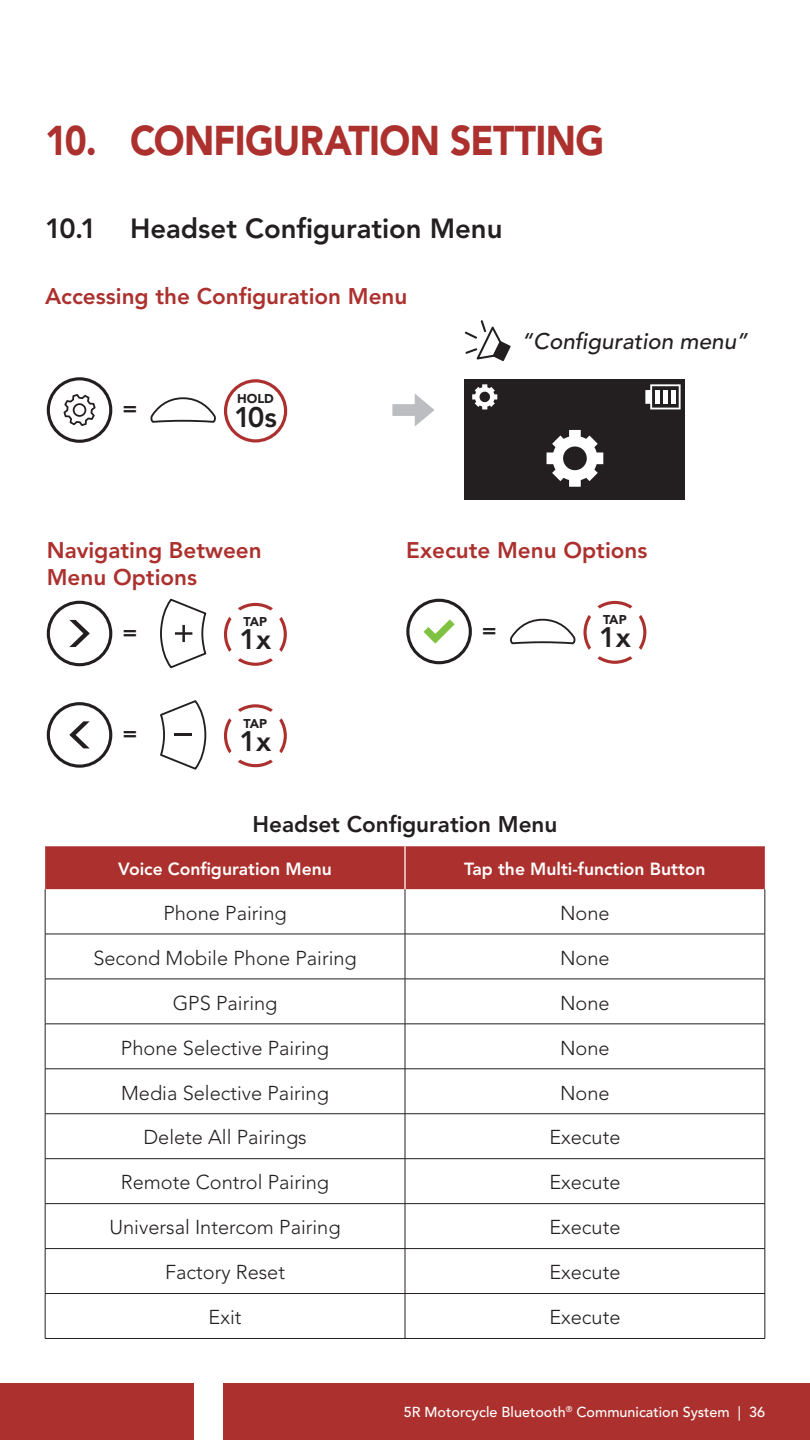
<style>
.page{position:relative;width:810px;height:1440px;background:#fff}
.page>*{position:absolute;margin:0;border:0;box-sizing:border-box;transform-origin:0 0}
.t1{font:900 41.25px "Avenir LT Std";letter-spacing:-.02em;color:#ac312e;scale:.9 1}
.t2{font:800 28.25px "Avenir LT Std";color:#231f20}
.t3{font:800 28.12px "Avenir LT Std";color:#231f20}
.t4{font:800 27.5px "Avenir LT Std";color:#231f20}
.t5{font:800 22.5px/27px "Avenir LT Std";color:#ac312e}
.t6{font:800 22.5px "Avenir LT Std";color:#231f20}
.t7{font:italic 500 22.5px "Avenir LT Std";color:#231f20}
.t8{font:300 20px "Avenir LT Std";color:#231f20}
.t9{font:800 17.5px "Avenir LT Std";color:#fff}
.t10{font:500 14.38px "Avenir LT Std";color:#fff}
.t11{font:900 12.75px "Avenir LT Std";color:#231f20}
.t12{font:900 12.62px "Avenir LT Std";letter-spacing:-.045em;color:#231f20}
</style>
<div class="page">
<div style="left:0;top:1383px;width:194px;height:57px;background:#ac312e"></div>
<div style="left:223px;top:1383px;width:587px;height:57px;background:#ac312e"></div>
<svg style="left:47px;top:377px;width:65px;height:66px"></svg>
<svg style="left:150px;top:397px;width:66px;height:26px"></svg>
<svg style="left:224px;top:379px;width:63px;height:64px"></svg>
<svg style="left:392px;top:394px;width:43px;height:32px"></svg>
<svg style="left:465px;top:320px;width:46px;height:41px"></svg>
<div style="left:465px;top:380px;width:220px;height:120px;background:#231f20"></div>
<svg style="left:645px;top:384px;width:36px;height:25px"></svg>
<svg style="left:547px;top:430px;width:56px;height:57px"></svg>
<svg style="left:472px;top:384px;width:25px;height:25px"></svg>
<svg style="left:47px;top:601px;width:65px;height:65px"></svg>
<svg style="left:160px;top:599px;width:46px;height:69px"></svg>
<svg style="left:224px;top:603px;width:63px;height:63px"></svg>
<svg style="left:47px;top:702px;width:65px;height:66px"></svg>
<svg style="left:160px;top:700px;width:46px;height:70px"></svg>
<svg style="left:224px;top:704px;width:63px;height:63px"></svg>
<svg style="left:406px;top:599px;width:66px;height:65px"></svg>
<svg style="left:510px;top:619px;width:65px;height:25px"></svg>
<svg style="left:583px;top:601px;width:63px;height:63px"></svg>
<div style="left:45px;top:846px;width:720px;height:43px;background:#ac312e"></div>
<hr style="left:45px;top:889px;width:1px;height:45px;background:#231f20">
<hr style="left:405px;top:889px;width:1px;height:45px;background:#231f20">
<hr style="left:765px;top:889px;width:1px;height:45px;background:#231f20">
<hr style="left:45px;top:934px;width:360px;height:1px;background:#231f20">
<hr style="left:45px;top:934px;width:1px;height:45px;background:#231f20">
<hr style="left:405px;top:934px;width:360px;height:1px;background:#231f20">
<hr style="left:405px;top:934px;width:1px;height:45px;background:#231f20">
<hr style="left:765px;top:934px;width:1px;height:45px;background:#231f20">
<hr style="left:45px;top:979px;width:360px;height:1px;background:#231f20">
<hr style="left:45px;top:979px;width:1px;height:45px;background:#231f20">
<hr style="left:405px;top:979px;width:360px;height:1px;background:#231f20">
<hr style="left:405px;top:979px;width:1px;height:45px;background:#231f20">
<hr style="left:765px;top:979px;width:1px;height:45px;background:#231f20">
<hr style="left:45px;top:1024px;width:360px;height:1px;background:#231f20">
<hr style="left:45px;top:1024px;width:1px;height:45px;background:#231f20">
<hr style="left:405px;top:1024px;width:360px;height:1px;background:#231f20">
<hr style="left:405px;top:1024px;width:1px;height:45px;background:#231f20">
<hr style="left:765px;top:1024px;width:1px;height:45px;background:#231f20">
<hr style="left:45px;top:1069px;width:360px;height:1px;background:#231f20">
<hr style="left:45px;top:1069px;width:1px;height:45px;background:#231f20">
<hr style="left:405px;top:1069px;width:360px;height:1px;background:#231f20">
<hr style="left:405px;top:1069px;width:1px;height:45px;background:#231f20">
<hr style="left:765px;top:1069px;width:1px;height:45px;background:#231f20">
<hr style="left:45px;top:1114px;width:360px;height:1px;background:#231f20">
<hr style="left:45px;top:1114px;width:1px;height:45px;background:#231f20">
<hr style="left:405px;top:1114px;width:360px;height:1px;background:#231f20">
<hr style="left:405px;top:1114px;width:1px;height:45px;background:#231f20">
<hr style="left:765px;top:1114px;width:1px;height:45px;background:#231f20">
<hr style="left:45px;top:1158px;width:360px;height:1px;background:#231f20">
<hr style="left:45px;top:1159px;width:1px;height:44px;background:#231f20">
<hr style="left:405px;top:1158px;width:360px;height:1px;background:#231f20">
<hr style="left:405px;top:1159px;width:1px;height:44px;background:#231f20">
<hr style="left:765px;top:1159px;width:1px;height:44px;background:#231f20">
<hr style="left:45px;top:1203px;width:360px;height:1px;background:#231f20">
<hr style="left:45px;top:1204px;width:1px;height:44px;background:#231f20">
<hr style="left:405px;top:1203px;width:360px;height:1px;background:#231f20">
<hr style="left:405px;top:1204px;width:1px;height:44px;background:#231f20">
<hr style="left:765px;top:1204px;width:1px;height:44px;background:#231f20">
<hr style="left:45px;top:1248px;width:360px;height:1px;background:#231f20">
<hr style="left:45px;top:1249px;width:1px;height:44px;background:#231f20">
<hr style="left:405px;top:1248px;width:360px;height:1px;background:#231f20">
<hr style="left:405px;top:1249px;width:1px;height:44px;background:#231f20">
<hr style="left:765px;top:1249px;width:1px;height:44px;background:#231f20">
<hr style="left:45px;top:1293px;width:360px;height:1px;background:#231f20">
<hr style="left:45px;top:1294px;width:1px;height:44px;background:#231f20">
<hr style="left:405px;top:1293px;width:360px;height:1px;background:#231f20">
<hr style="left:405px;top:1294px;width:1px;height:44px;background:#231f20">
<hr style="left:765px;top:1294px;width:1px;height:44px;background:#231f20">
<hr style="left:45px;top:1338px;width:360px;height:1px;background:#231f20">
<hr style="left:405px;top:1338px;width:360px;height:1px;background:#231f20">
<hr style="left:404px;top:846px;width:2px;height:43px;background:#fff">
<h1 class="t1" style="left:45px;top:116px;width:623px">10. CONFIGURATION SETTING</h1>
<h3 class="t4" style="left:45px;top:213px;width:459px">10.1 Headset Configuration Menu</h3>
<p class="t5" style="left:45px;top:283px;width:364px">Accessing the Configuration Menu</p>
<p class="t11" style="left:237px;top:391px;width:38px">HOLD</p>
<p class="t6" style="left:122px;top:395px;width:16px">=</p>
<h2 class="t2" style="left:234px;top:400px;width:45px">10s</h2>
<p class="t7" style="left:522px;top:328px;width:228px">“Configuration menu”</p>
<p class="t5" style="left:47px;top:536px;width:217px">Navigating Between<br>Menu Options</p>
<p class="t12" style="left:244px;top:614px;width:25px">TAP</p>
<p class="t6" style="left:122px;top:619px;width:16px">=</p>
<h3 class="t3" style="left:240px;top:623px;width:33px">1x</h3>
<p class="t12" style="left:244px;top:716px;width:25px">TAP</p>
<p class="t6" style="left:122px;top:720px;width:16px">=</p>
<h3 class="t3" style="left:240px;top:724px;width:33px">1x</h3>
<p class="t5" style="left:406px;top:536px;width:243px">Execute Menu Options</p>
<p class="t12" style="left:603px;top:612px;width:25px">TAP</p>
<p class="t6" style="left:482px;top:617px;width:16px">=</p>
<h3 class="t3" style="left:599px;top:621px;width:33px">1x</h3>
<p class="t6" style="left:253px;top:811px;width:306px">Headset Configuration Menu</p>
<p class="t9" style="left:118px;top:859px;width:215px">Voice Configuration Menu</p>
<p class="t9" style="left:464px;top:859px;width:243px">Tap the Multi-function Button</p>
<p class="t8" style="left:163px;top:901px;width:125px">Phone Pairing</p>
<p class="t8" style="left:560px;top:901px;width:51px">None</p>
<p class="t8" style="left:93px;top:946px;width:265px">Second Mobile Phone Pairing</p>
<p class="t8" style="left:560px;top:946px;width:51px">None</p>
<p class="t8" style="left:173px;top:991px;width:106px">GPS Pairing</p>
<p class="t8" style="left:560px;top:991px;width:51px">None</p>
<p class="t8" style="left:121px;top:1036px;width:210px">Phone Selective Pairing</p>
<p class="t8" style="left:560px;top:1036px;width:51px">None</p>
<p class="t8" style="left:121px;top:1081px;width:209px">Media Selective Pairing</p>
<p class="t8" style="left:560px;top:1081px;width:51px">None</p>
<p class="t8" style="left:143px;top:1126px;width:165px">Delete All Pairings</p>
<p class="t8" style="left:549px;top:1126px;width:73px">Execute</p>
<p class="t8" style="left:121px;top:1171px;width:210px">Remote Control Pairing</p>
<p class="t8" style="left:549px;top:1171px;width:73px">Execute</p>
<p class="t8" style="left:110px;top:1216px;width:233px">Universal Intercom Pairing</p>
<p class="t8" style="left:549px;top:1216px;width:73px">Execute</p>
<p class="t8" style="left:165px;top:1261px;width:122px">Factory Reset</p>
<p class="t8" style="left:549px;top:1261px;width:73px">Execute</p>
<p class="t8" style="left:209px;top:1306px;width:34px">Exit</p>
<p class="t8" style="left:549px;top:1306px;width:73px">Execute</p>
<p class="t10" style="left:404px;top:1404px;width:363px">5R Motorcycle Bluetooth<sup>®</sup> Communication System | 36</p>
</div>
